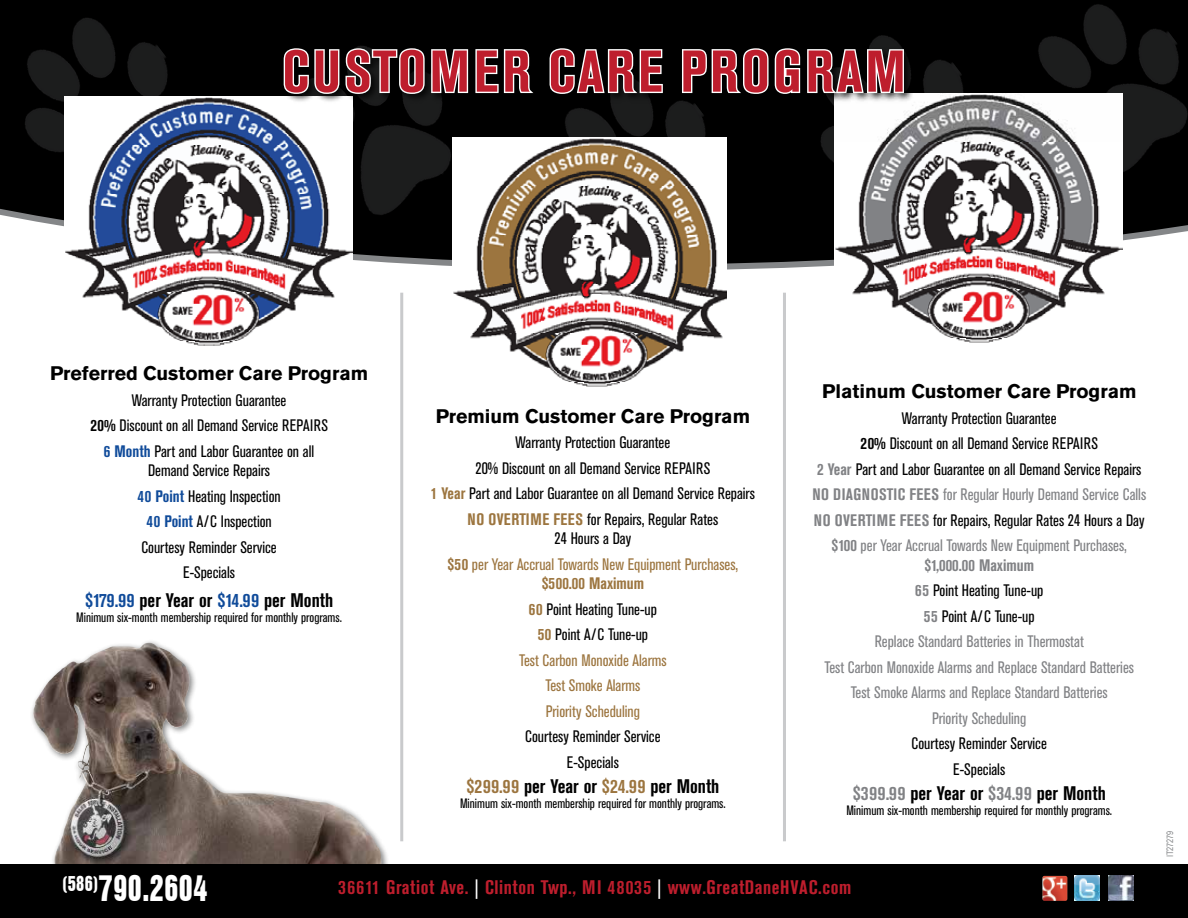
<style>
.page{position:relative;width:1188px;height:918px;background:#fff}
.page>*{position:absolute;margin:0;border:0;box-sizing:border-box;transform-origin:0 0}
.t1{font:700 condensed 58.2px "Akzidenz Grotesk BE";letter-spacing:.065em;color:#be1e2d}
.t2{font:32.25px "Swiss 921 BT Regular A";letter-spacing:.02em;color:#fff;scale:.87 1}
.t3{font:700 condensed 19.5px "Akzidenz Grotesk BE";color:#000}
.t4{font:700 19.5px "Akzidenz Grotesk BE";color:#000}
.t5{font:700 condensed 19.5px "Akzidenz Grotesk BE";letter-spacing:.03em;color:#be1e2d}
.t6{font:18.75px "Swiss 921 BT Regular A";color:#fff;scale:.87 1}
.t7{font:condensed 16.5px/25.5px "Akzidenz Grotesk BE";color:#000;text-align:center}
.t8{font:condensed 16.5px/25.5px "Akzidenz Grotesk BE";color:#818285;text-align:center}
.t9{font:condensed 16.5px/25.5px "Akzidenz Grotesk BE";color:#9c753f;text-align:center}
.t10{font:condensed 13.5px "Akzidenz Grotesk BE";color:#000}
.t11{font:9px "Arial Narrow";letter-spacing:-.01em;color:#848688}
.s1{font-weight:700}
.s2{font-weight:700;color:#104b9a}
.s3{color:#104b9a}
.s4{font-weight:700;color:#9c753f}
.s5{color:#000}
.s6{color:#9c753f}
.s7{font-weight:700;color:#818285}
.s8{color:#818285}
.s9{color:#fff}
</style>
<div class="page">
<img style="left:31px;top:643px;width:348px;height:221px">
<div style="left:0;top:864px;width:1188px;height:54px;background:#000"></div>
<svg style="left:0;top:0;width:1188px;height:264px;background:#262626"></svg>
<img style="left:781px;top:5px;width:215px;height:225px">
<img style="left:523px;top:45px;width:225px;height:225px">
<img style="left:260px;top:15px;width:225px;height:225px">
<img style="left:0;top:0;width:210px;height:212px">
<img style="left:996px;top:0;width:192px;height:198px">
<img style="left:453px;top:137px;width:274px;height:250px">
<img style="left:835px;top:93px;width:288px;height:250px">
<img style="left:65px;top:97px;width:287px;height:249px">
<img style="left:1108px;top:876px;width:25px;height:25px">
<img style="left:1075px;top:876px;width:25px;height:25px">
<img style="left:1042px;top:876px;width:25px;height:25px">
<hr style="left:400px;top:293px;width:3px;height:548px;background:#c9cacc">
<hr style="left:783px;top:293px;width:3px;height:548px;background:#c9cacc">
<div style="left:281px;top:46px;width:633px;height:57px;background:#000;opacity:.75"></div>
<svg style="left:281px;top:23px;width:257px;height:73px"></svg>
<svg style="left:547px;top:47px;width:117px;height:49px"></svg>
<svg style="left:681px;top:23px;width:224px;height:73px;background:#383838"></svg>
<h1 class="t1" style="left:282px;top:38px;width:625px">CUSTOMER CARE PROGRAM</h1>
<p class="t4" style="left:50px;top:362px;width:320px">Preferred Customer Care Program</p>
<p class="t7" style="left:90px;top:388px;width:239px">Warranty Protection Guarantee<br><span class="s1">20%</span> Discount on all Demand Service REPAIRS<br><span class="s2">6 Month</span> Part and Labor Guarantee on all</p>
<p class="t7" style="left:138px;top:458px;width:145px">Demand Service Repairs<br><span class="s2">40 Point</span> Heating Inspection<br><span class="s2">40 Point</span> A/C Inspection<br>Courtesy Reminder Service<br>E-Specials</p>
<p class="t3" style="left:85px;top:589px;width:250px"><span class="s3">$179.99</span> per Year or <span class="s3">$14.99</span> per Month</p>
<p class="t10" style="left:76px;top:610px;width:267px">Minimum six-month membership required for monthly programs.</p>
<p class="t4" style="left:436px;top:405px;width:316px">Premium Customer Care Program</p>
<p class="t7" style="left:431px;top:430px;width:325px">Warranty Protection Guarantee<br>20% Discount on all Demand Service REPAIRS<br><span class="s4">1 Year</span> Part and Labor Guarantee on all Demand Service Repairs <span class="s4">NO OVERTIME FEES</span> for Repairs, Regular Rates</p>
<p class="t9" style="left:448px;top:526px;width:292px"><span class="s5">24 Hours a Day<br></span><span class="s1">$50</span> per Year Accrual Towards New Equipment Purchases,</p>
<p class="t9" style="left:519px;top:571px;width:149px"><span class="s1">$500.00 Maximum<br>60</span> <span class="s5">Point Heating Tune-up<br></span><span class="s1">50</span> <span class="s5">Point A/C Tune-up<br></span>Test Carbon Monoxide Alarms<br>Test Smoke Alarms<br>Priority Scheduling</p>
<p class="t7" style="left:525px;top:724px;width:137px">Courtesy Reminder Service<br>E-Specials</p>
<p class="t3" style="left:466px;top:775px;width:255px"><span class="s6">$299.99</span> per Year or <span class="s6">$24.99</span> per Month</p>
<p class="t10" style="left:460px;top:796px;width:267px">Minimum six-month membership required for monthly programs.</p>
<p class="t4" style="left:822px;top:380px;width:316px">Platinum Customer Care Program</p>
<p class="t7" style="left:812px;top:406px;width:335px">Warranty Protection Guarantee<br><span class="s1">20%</span> Discount on all Demand Service REPAIRS<br><span class="s7">2 Year</span> Part and Labor Guarantee on all Demand Service Repairs <span class="s7">NO DIAGNOSTIC FEES</span> <span class="s8">for Regular Hourly Demand Service Calls </span><span class="s7">NO OVERTIME FEES</span> for Repairs, Regular Rates 24 Hours a Day <span class="s7">$100</span> <span class="s8">per Year Accrual Towards New Equipment Purchases,</span></p>
<p class="t8" style="left:825px;top:553px;width:311px"><span class="s1">$1,000.00 Maximum<br>65</span> <span class="s5">Point Heating Tune-up<br></span><span class="s1">55</span> <span class="s5">Point A/C Tune-up<br></span>Replace Standard Batteries in Thermostat<br>Test Carbon Monoxide Alarms and Replace Standard Batteries Test Smoke Alarms and Replace Standard Batteries<br>Priority Scheduling</p>
<p class="t7" style="left:912px;top:731px;width:137px">Courtesy Reminder Service<br>E-Specials</p>
<p class="t3" style="left:853px;top:782px;width:255px"><span class="s8">$399.99</span> per Year or <span class="s8">$34.99</span> per Month</p>
<p class="t10" style="left:846px;top:803px;width:267px">Minimum six-month membership required for monthly programs.</p>
<p class="t6" style="left:62px;top:871px;width:43px">(586)</p>
<p class="t5" style="left:338px;top:876px;width:515px">36611 Gratiot Ave. <span class="s9">|</span> Clinton Twp., MI 48035 <span class="s9">|</span> www.GreatDaneHVAC.com</p>
<h2 class="t2" style="left:99px;top:868px;width:126px">790.2604</h2>
<p class="t11" style="left:1163px;top:857px;width:28px;rotate:-90deg">IT27279</p>
</div>
